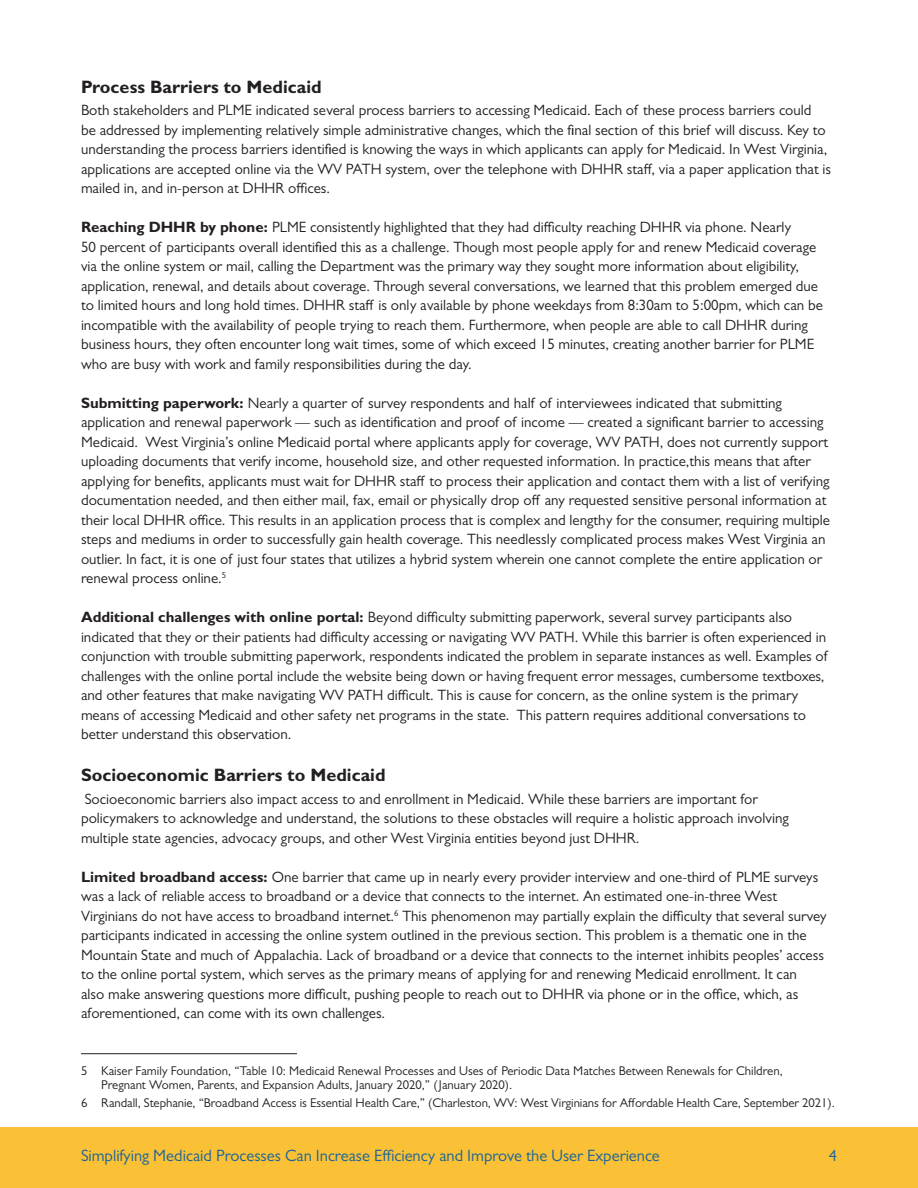
<style>
.page{position:relative;width:918px;height:1188px;background:#fff}
.page>*{position:absolute;margin:0;border:0;box-sizing:border-box;transform-origin:0 0}
.Subheads_Level_2{font:700 18px "Gill Sans MT Pro";color:#231f20}
.t1{font:16.5px "Gill Sans MT Pro";color:#18639a}
.COPY{font:15px/19.5px "Gill Sans MT Pro";color:#231f20}
.Footnotes{font:12.75px/14.2px "Gill Sans MT Pro";color:#231f20}
.s1{font-weight:700}
</style>
<div class="page">
<div style="left:0;top:1127px;width:918px;height:61px;background:#fac136"></div>
<hr style="left:81px;top:1053px;width:216px;height:1px;background:#231f20">
<p class="Subheads_Level_2" style="left:81px;top:76px;width:242px">Process Barriers to Medicaid</p>
<p class="COPY" style="left:81px;top:101px;width:752px">Both stakeholders and PLME indicated several process barriers to accessing Medicaid. Each of these process barriers could<br>be addressed by implementing relatively simple administrative changes, which the final section of this brief will discuss. Key to understanding the process barriers identified is knowing the ways in which applicants can apply for Medicaid. In West Virginia, applications are accepted online via the WV PATH system, over the telephone with DHHR staff, via a paper application that is mailed in, and in-person at DHHR offices.</p>
<p class="COPY" style="left:81px;top:218px;width:744px"><span class="s1">Reaching DHHR by phone:</span> PLME consistently highlighted that they had difficulty reaching DHHR via phone. Nearly<br>50 percent of participants overall identified this as a challenge. Though most people apply for and renew Medicaid coverage via the online system or mail, calling the Department was the primary way they sought more information about eligibility, application, renewal, and details about coverage. Through several conversations, we learned that this problem emerged due to limited hours and long hold times. DHHR staff is only available by phone weekdays from 8:30am to 5:00pm, which can be incompatible with the availability of people trying to reach them. Furthermore, when people are able to call DHHR during business hours, they often encounter long wait times, some of which exceed 15 minutes, creating another barrier for PLME who are busy with work and family responsibilities during the day.</p>
<p class="COPY" style="left:81px;top:393px;width:750px"><span class="s1">Submitting paperwork:</span> Nearly a quarter of survey respondents and half of interviewees indicated that submitting application and renewal paperwork — such as identification and proof of income — created a significant barrier to accessing Medicaid. West Virginia’s online Medicaid portal where applicants apply for coverage, WV PATH, does not currently support uploading documents that verify income, household size, and other requested information. In practice,this means that after applying for benefits, applicants must wait for DHHR staff to process their application and contact them with a list of verifying documentation needed, and then either mail, fax, email or physically drop off any requested sensitive personal information at their local DHHR office. This results in an application process that is complex and lengthy for the consumer, requiring multiple steps and mediums in order to successfully gain health coverage. This needlessly complicated process makes West Virginia an outlier. In fact, it is one of just four states that utilizes a hybrid system wherein one cannot complete the entire application or renewal process online.<sup>5</sup></p>
<p class="COPY" style="left:81px;top:608px;width:748px"><span class="s1">Additional challenges with online portal:</span> Beyond difficulty submitting paperwork, several survey participants also indicated that they or their patients had difficulty accessing or navigating WV PATH. While this barrier is often experienced in conjunction with trouble submitting paperwork, respondents indicated the problem in separate instances as well. Examples of challenges with the online portal include the website being down or having frequent error messages, cumbersome textboxes, and other features that make navigating WV PATH difficult. This is cause for concern, as the online system is the primary means of accessing Medicaid and other safety net programs in the state. This pattern requires additional conversations to better understand this observation.</p>
<p class="Subheads_Level_2" style="left:81px;top:764px;width:306px">Socioeconomic Barriers to Medicaid</p>
<p class="COPY" style="left:81px;top:789px;width:709px">Socioeconomic barriers also impact access to and enrollment in Medicaid. While these barriers are important for policymakers to acknowledge and understand, the solutions to these obstacles will require a holistic approach involving multiple state agencies, advocacy groups, and other West Virginia entities beyond just DHHR.</p>
<p class="COPY" style="left:81px;top:867px;width:747px"><span class="s1">Limited broadband access:</span> One barrier that came up in nearly every provider interview and one-third of PLME surveys was a lack of reliable access to broadband or a device that connects to the internet. An estimated one-in-three West Virginians do not have access to broadband internet.<sup>6</sup> This phenomenon may partially explain the difficulty that several survey participants indicated in accessing the online system outlined in the previous section. This problem is a thematic one in the Mountain State and much of Appalachia. Lack of broadband or a device that connects to the internet inhibits peoples’ access to the online portal system, which serves as the primary means of applying for and renewing Medicaid enrollment. It can<br>also make answering questions more difficult, pushing people to reach out to DHHR via phone or in the office, which, as aforementioned, can come with its own challenges.</p>
<p class="Footnotes" style="left:101px;top:1063px;width:683px;text-indent:-20px">5 Kaiser Family Foundation, “Table 10: Medicaid Renewal Processes and Uses of Periodic Data Matches Between Renewals for Children,<br>Pregnant Women, Parents, and Expansion Adults, January 2020,” (January 2020).</p>
<p class="Footnotes" style="left:81px;top:1095px;width:755px">6 Randall, Stephanie, “Broadband Access is Essential Health Care,” (Charleston, WV: West Virginians for Affordable Health Care, September 2021).</p>
<p class="t1" style="left:81px;top:1146px;width:580px">Simplifying Medicaid Processes Can Increase Efficiency and Improve the User Experience</p>
<p class="t1" style="left:829px;top:1146px;width:10px">4</p>
</div>
